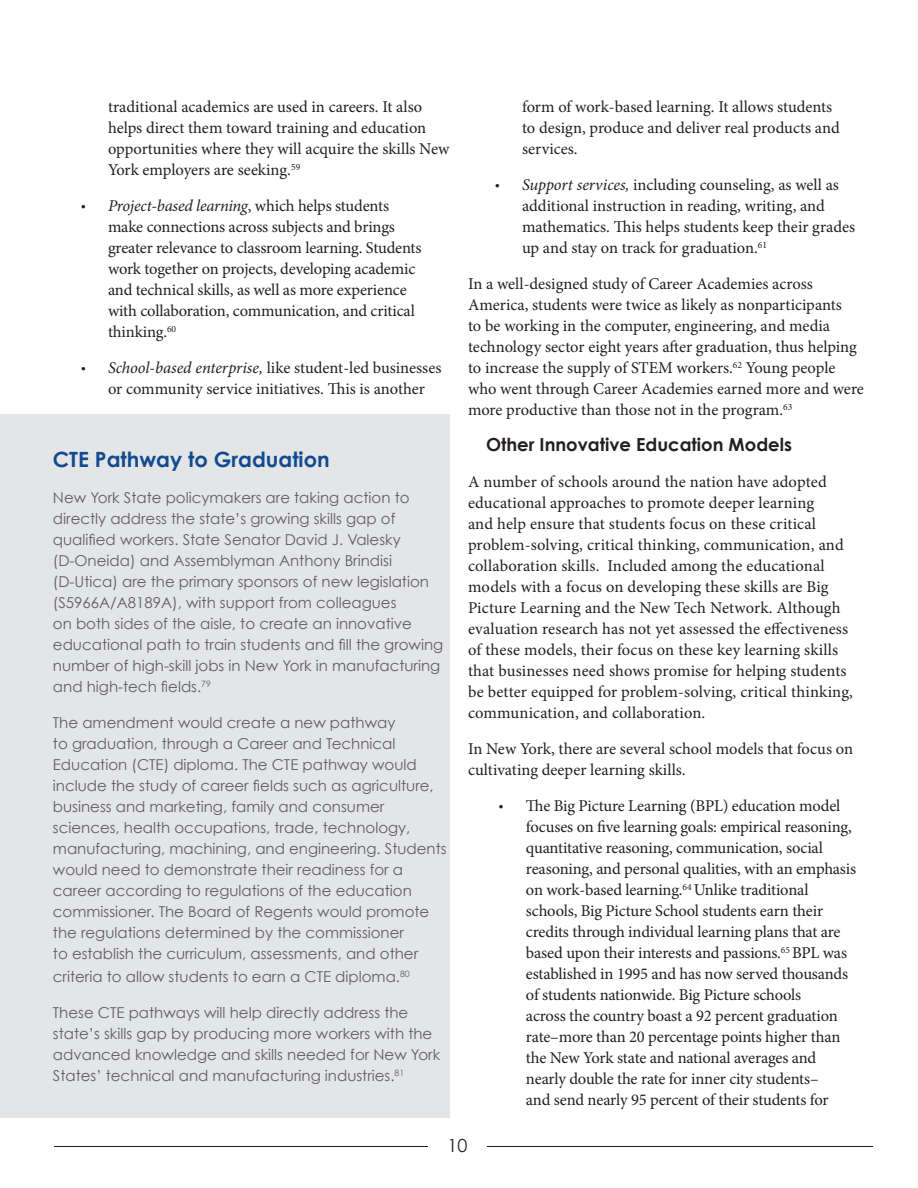
<style>
.page{position:relative;width:918px;height:1188px;background:#fff}
.page>*{position:absolute;margin:0;border:0;box-sizing:border-box;transform-origin:0 0}
.t1{font:700 21px "Century Gothic";color:#114b8e}
.t2{font:700 18px "Century Gothic";color:#231f20}
.t3{font:18px "Century Gothic";color:#231f20}
.t4{font:16.5px/21px "Minion Pro";letter-spacing:-.005em;color:#231f20}
.t5{font:15px/21px "Century Gothic";color:#5f5f62}
.s1{font-family:"Myriad Pro"}
.s2{font-style:italic}
</style>
<div class="page">
<hr style="left:488px;top:1146px;width:385px;height:1px;background:#231f20">
<hr style="left:54px;top:1146px;width:385px;height:1px;background:#231f20">
<div style="left:0;top:414px;width:449px;height:703px;background:#e4e5e7"></div>
<p class="t4" style="left:108px;top:96px;width:343px">traditional academics are used in careers. It also helps direct them toward training and education opportunities where they will acquire the skills New York employers are seeking.<sup>59</sup></p>
<p class="t4" style="left:108px;top:195px;width:315px;text-indent:-27px"><span class="s1">•</span> <span class="s2">Project-based learning</span>, which helps students make connections across subjects and brings greater relevance to classroom learning. Students work together on projects, developing academic and technical skills, as well as more experience with collaboration, communication, and critical thinking.<sup>60</sup></p>
<p class="t4" style="left:108px;top:357px;width:335px;text-indent:-27px"><span class="s1">•</span> <span class="s2">School-based enterprise,</span> like student-led businesses or community service initiatives. This is another</p>
<p class="t1" style="left:53px;top:446px;width:278px">CTE Pathway to Graduation</p>
<p class="t5" style="left:53px;top:487px;width:392px">New York State policymakers are taking action to directly address the state’s growing skills gap of qualified workers. State Senator David J. Valesky (D-Oneida) and Assemblyman Anthony Brindisi (D-Utica) are the primary sponsors of new legislation (S5966A/A8189A), with support from colleagues<br>on both sides of the aisle, to create an innovative educational path to train students and fill the growing number of high-skill jobs in New York in manufacturing and high-tech fields.<sup>79</sup></p>
<p class="t5" style="left:53px;top:712px;width:395px">The amendment would create a new pathway<br>to graduation, through a Career and Technical Education (CTE) diploma. The CTE pathway would include the study of career fields such as agriculture, business and marketing, family and consumer sciences, health occupations, trade, technology, manufacturing, machining, and engineering. Students would need to demonstrate their readiness for a career according to regulations of the education commissioner. The Board of Regents would promote the regulations determined by the commissioner<br>to establish the curriculum, assessments, and other</p>
<p class="t5" style="left:53px;top:966px;width:358px">criteria to allow students to earn a CTE diploma.<sup>80</sup></p>
<p class="t5" style="left:53px;top:1002px;width:389px">These CTE pathways will help directly address the state’s skills gap by producing more workers with the advanced knowledge and skills needed for New York States’ technical and manufacturing industries.<sup>81</sup></p>
<p class="t4" style="left:522px;top:96px;width:319px">form of work-based learning. It allows students to design, produce and deliver real products and services.</p>
<p class="t4" style="left:522px;top:174px;width:335px;text-indent:-27px"><span class="s1">•</span> <span class="s2">Support services,</span> including counseling, as well as additional instruction in reading, writing, and mathematics. This helps students keep their grades up and stay on track for graduation.<sup>61</sup></p>
<p class="t4" style="left:468px;top:273px;width:397px">In a well-designed study of Career Academies across America, students were twice as likely as nonparticipants<br>to be working in the computer, engineering, and media technology sector eight years after graduation, thus helping to increase the supply of STEM workers.<sup>62</sup> Young people who went through Career Academies earned more and were more productive than those not in the program.<sup>63</sup></p>
<p class="t2" style="left:486px;top:433px;width:307px">Other Innovative Education Models</p>
<p class="t4" style="left:468px;top:471px;width:387px">A number of schools around the nation have adopted educational approaches to promote deeper learning<br>and help ensure that students focus on these critical problem-solving, critical thinking, communication, and collaboration skills. Included among the educational models with a focus on developing these skills are Big Picture Learning and the New Tech Network. Although evaluation research has not yet assessed the effectiveness of these models, their focus on these key learning skills that businesses need shows promise for helping students be better equipped for problem-solving, critical thinking, communication, and collaboration.</p>
<p class="t4" style="left:468px;top:738px;width:387px">In New York, there are several school models that focus on cultivating deeper learning skills.</p>
<p class="t4" style="left:526px;top:795px;width:332px;text-indent:-27px"><span class="s1">•</span> The Big Picture Learning (BPL) education model focuses on five learning goals: empirical reasoning, quantitative reasoning, communication, social reasoning, and personal qualities, with an emphasis on work-based learning.<sup>64</sup> Unlike traditional schools, Big Picture School students earn their credits through individual learning plans that are based upon their interests and passions.<sup>65</sup> BPL was established in 1995 and has now served thousands of students nationwide. Big Picture schools<br>across the country boast a 92 percent graduation rate–more than 20 percentage points higher than the New York state and national averages and nearly double the rate for inner city students–<br>and send nearly 95 percent of their students for</p>
<p class="t3" style="left:447px;top:1135px;width:21px">10</p>
</div>
